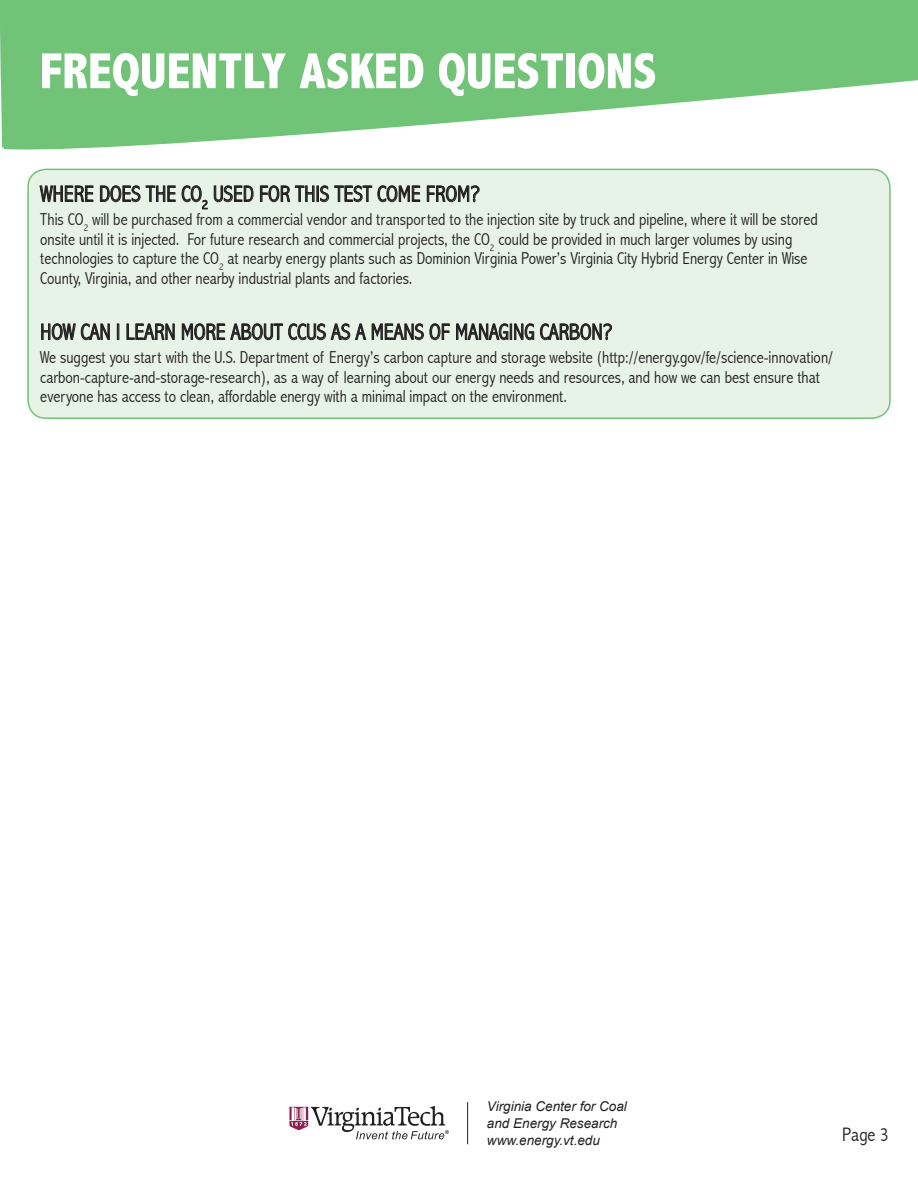
<style>
.page{position:relative;width:918px;height:1188px;background:#fff}
.page>*{position:absolute;margin:0;border:0;box-sizing:border-box;transform-origin:0 0}
.t1{font:800 condensed 51px "Abadi";color:#fff}
.t2{font:300 condensed 22.5px "Abadi";color:#231f20}
.t3{font:300 condensed 19.5px "Abadi";color:#231f20}
.t4{font:300 condensed 17.25px/19.5px "Abadi";color:#231f20}
.t5{font:italic 13.5px/16.8px "Arial";color:#231f20}
</style>
<div class="page">
<div style="left:28px;top:169px;width:862px;height:249px;background:#e7f3e7;border-radius:18px"></div>
<div style="left:27px;top:169px;width:864px;height:250px;border:2px solid #71c377;border-radius:18px"></div>
<div style="left:275px;top:1094px;width:368px;height:86px;border:2px solid #fff;border-radius:18px"></div>
<hr style="left:467px;top:1102px;width:1px;height:42px;background:#231f20">
<svg style="left:289px;top:1106px;width:160px;height:33px"></svg>
<svg style="left:39px;top:185px;width:55px;height:17px"></svg>
<svg style="left:100px;top:185px;width:154px;height:25px"></svg>
<svg style="left:260px;top:185px;width:220px;height:18px"></svg>
<svg style="left:41px;top:323px;width:69px;height:18px"></svg>
<svg style="left:117px;top:324px;width:2px;height:16px"></svg>
<svg style="left:126px;top:323px;width:49px;height:17px"></svg>
<svg style="left:181px;top:323px;width:269px;height:18px"></svg>
<svg style="left:456px;top:323px;width:157px;height:18px"></svg>
<svg style="left:122px;top:0;width:796px;height:147px;fill:#71c377"></svg>
<div style="left:0;top:0;width:122px;height:150px;background:#71c377"></div>
<p class="t1" style="left:39px;top:42px;width:619px">FREQUENTLY ASKED QUESTIONS</p>
<p class="t2" style="left:40px;top:181px;width:441px">WHERE DOES THE CO<sub>2</sub> USED FOR THIS TEST COME FROM?</p>
<p class="t4" style="left:40px;top:210px;width:779px">This CO<sub>2</sub> will be purchased from a commercial vendor and transported to the injection site by truck and pipeline, where it will be stored onsite until it is injected. For future research and commercial projects, the CO<sub>2</sub> could be provided in much larger volumes by using</p>
<p class="t4" style="left:40px;top:249px;width:769px">technologies to capture the CO<sub>2</sub> at nearby energy plants such as Dominion Virginia Power’s Virginia City Hybrid Energy Center in Wise</p>
<p class="t4" style="left:40px;top:268px;width:374px">County, Virginia, and other nearby industrial plants and factories.</p>
<p class="t2" style="left:40px;top:319px;width:573px">HOW CAN I LEARN MORE ABOUT CCUS AS A MEANS OF MANAGING CARBON?</p>
<p class="t4" style="left:40px;top:348px;width:794px">We suggest you start with the U.S. Department of Energy’s carbon capture and storage website (http://energy.gov/fe/science-innovation/ carbon-capture-and-storage-research), as a way of learning about our energy needs and resources, and how we can best ensure that everyone has access to clean, affordable energy with a minimal impact on the environment.</p>
<p class="t5" style="left:487px;top:1098px;width:142px">Virginia Center for Coal and Energy Research</p>
<p class="t5" style="left:487px;top:1132px;width:115px">www.energy.vt.edu</p>
<p class="t3" style="left:842px;top:1123px;width:48px">Page 3</p>
</div>
